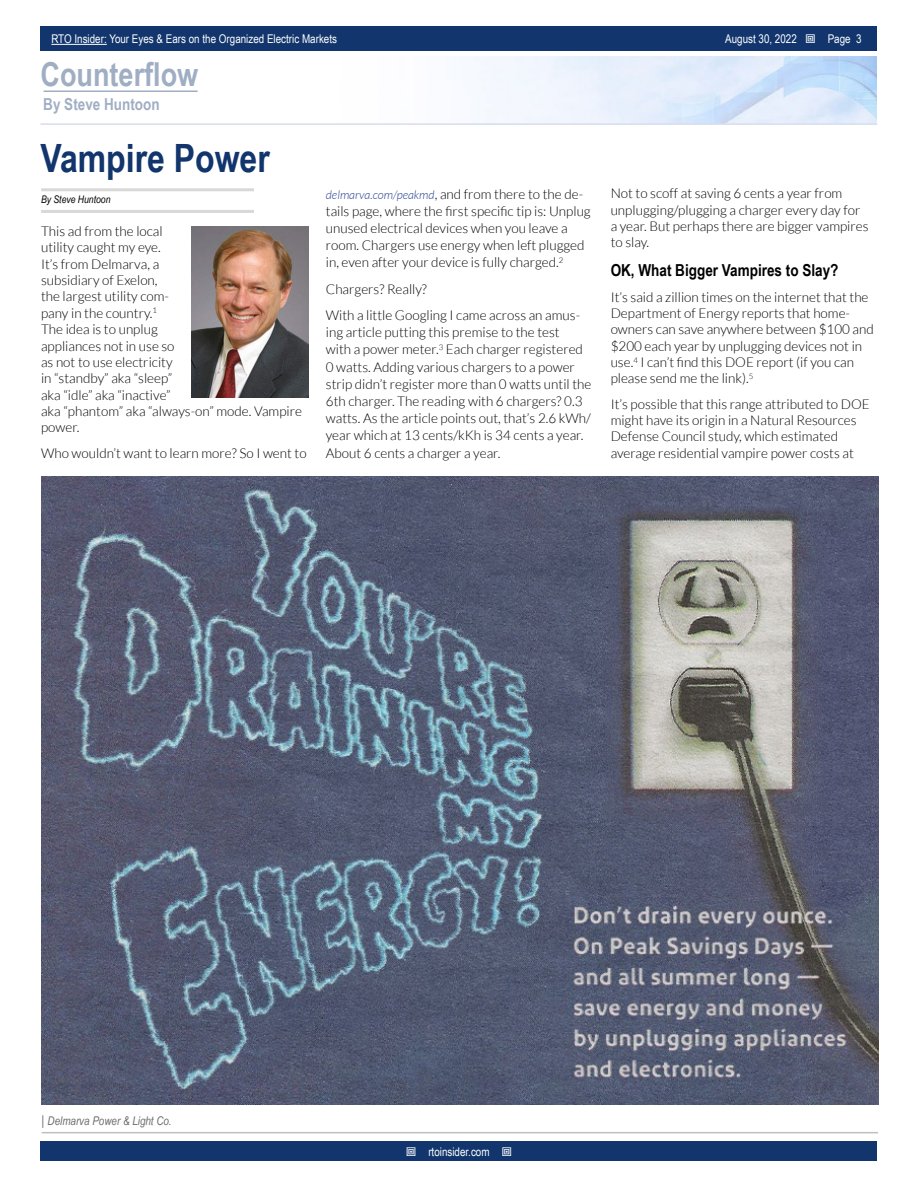
<style>
.page{position:relative;width:918px;height:1188px;background:#fff}
.page>*{position:absolute;margin:0;border:0;box-sizing:border-box;transform-origin:0 0}
.t1{font:700 39px "Arial Narrow";color:#11356c}
.t2{font:700 33px "Arial Narrow";color:#a0aec4}
.t3{font:700 16.5px "Arial Narrow";color:#000}
.t4{font:700 16.5px "Arial Narrow";color:#a0aec4}
.t5{font:300 13.5px/16.4px "Lato";color:#000}
.t6{font:12px "Arial Narrow";color:#fff}
.t7{font:italic 12px "Arial Narrow";color:#6d6e71}
.t8{font:italic 10.5px "Arial Narrow";color:#000}
.s1{font-style:italic;font-size:12px;color:#25408f}
.s2{font-style:normal;font-size:13.5px}
</style>
<div class="page">
<div style="left:41px;top:1142px;width:836px;height:19px;background:#11356c"></div>
<div style="left:41px;top:27px;width:836px;height:24px;background:#11356c"></div>
<hr style="left:51px;top:44px;width:56px;height:1px;background:#fff">
<img style="left:135px;top:56px;width:742px;height:67px">
<hr style="left:40px;top:123px;width:837px;height:2px;background:#d6deec">
<hr style="left:44px;top:91px;width:154px;height:1px;background:#a0aec4">
<hr style="left:41px;top:188px;width:213px;height:3px;background:#d8d8d8">
<hr style="left:41px;top:210px;width:213px;height:3px;background:#d8d8d8">
<hr style="left:42px;top:1132px;width:836px;height:1px;background:#bfbfbf">
<img style="left:41px;top:476px;width:837px;height:629px">
<img style="left:191px;top:227px;width:117px;height:171px">
<p class="t6" style="left:51px;top:30px;width:287px">RTO Insider: Your Eyes &amp; Ears on the Organized Electric Markets</p>
<p class="t6" style="left:725px;top:30px;width:73px">August 30, 2022</p>
<p class="t6" style="left:828px;top:30px;width:35px">Page 3</p>
<h2 class="t2" style="left:40px;top:49px;width:159px">Counterflow</h2>
<p class="t4" style="left:43px;top:91px;width:118px">By Steve Huntoon</p>
<h1 class="t1" style="left:40px;top:129px;width:231px">Vampire Power</h1>
<p class="t8" style="left:41px;top:192px;width:71px">By Steve Huntoon</p>
<p class="t5" style="left:41px;top:223px;width:263px">This ad from the local<br>utility caught my eye.<br>It’s from Delmarva, a<br>subsidiary of Exelon,<br>the largest utility com-<br>pany in the country. <sup>1<br></sup>The idea is to unplug<br>appliances not in use so<br>as not to use electricity<br>in “standby” aka “sleep”<br>aka “idle” aka “inactive”<br>aka “phantom” aka “always-on” mode. Vampire power.</p>
<p class="t5" style="left:41px;top:445px;width:267px">Who wouldn’t want to learn more? So I went to</p>
<p class="t5" style="left:326px;top:185px;width:266px;line-height:17.2px"><span class="s1">delmarva.com/peakmd</span>, and from there to the de&shy;tails page, where the first specific tip is: Unplug unused electrical devices when you leave a room. Chargers use energy when left plugged in, even after your device is fully charged. <sup>2</sup></p>
<p class="t5" style="left:326px;top:276px;width:256px;line-height:26.2px">Chargers? Really?<br>With a little Googling I came across an amus-</p>
<p class="t5" style="left:326px;top:324px;width:267px;line-height:17.2px">ing article putting this premise to the test<br>with a power meter. <sup>3</sup> Each charger registered 0 watts. Adding various chargers to a power strip didn’t register more than 0 watts until the 6th charger. The reading with 6 chargers? 0.3 watts. As the article points out, that’s 2.6 kWh/ year which at 13 cents/kKh is 34 cents a year.<br>About 6 cents a charger a year.</p>
<p class="t5" style="left:611px;top:186px;width:259px">Not to scoff at saving 6 cents a year from unplugging/plugging a charger every day for a year. But perhaps there are bigger vampires to slay.</p>
<p class="t3" style="left:611px;top:258px;width:229px">OK, What Bigger Vampires to Slay?</p>
<p class="t5" style="left:611px;top:289px;width:265px">It’s said a zillion times on the internet that the Department of Energy reports that home&shy;owners can save anywhere between $100 and $200 each year by unplugging devices not in use.<sup>4</sup> I can’t find this DOE report (if you can please send me the link). <sup>5</sup></p>
<p class="t5" style="left:611px;top:396px;width:261px">It’s possible that this range attributed to DOE might have its origin in a Natural Resources Defense Council study, which estimated average residential vampire power costs at</p>
<p class="t7" style="left:42px;top:1113px;width:132px"><span class="s2">|</span> Delmarva Power &amp; Light Co.</p>
<p class="t6" style="left:428px;top:1143px;width:63px">rtoinsider.com</p>
</div>
